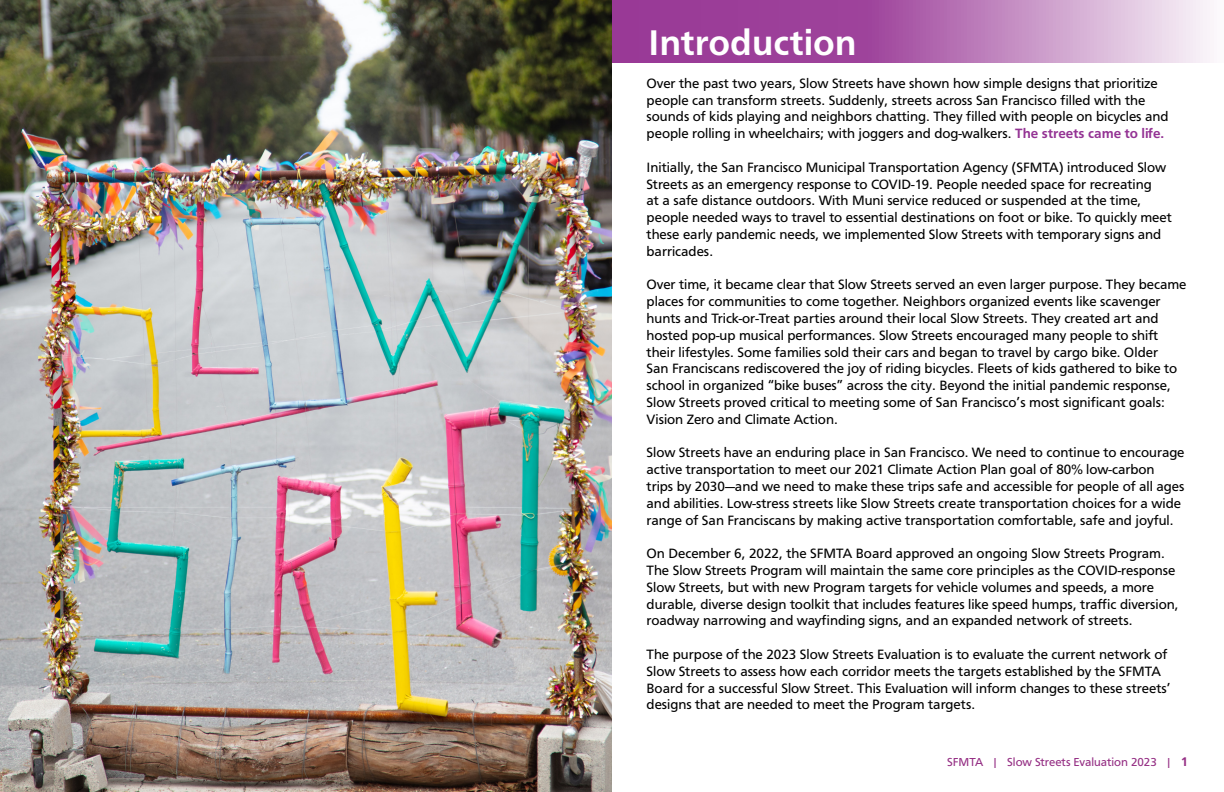
<style>
.page{position:relative;width:1224px;height:792px;background:#fff}
.page>*{position:absolute;margin:0;border:0;box-sizing:border-box;transform-origin:0 0}
.t1{font:700 37px "Graphein Pro";color:#fff}
.t2{font:14px/16.8px "Graphein Pro";color:#000}
.t3{font:12px "Graphein Pro";color:#942d83}
.s1{font-weight:700;color:#943394}
.s2{font-weight:700;font-size:13px}
</style>
<div class="page">
<svg style="left:612px;top:0;width:598px;height:63px;background:#b673b4"></svg>
<img style="left:0;top:0;width:612px;height:792px">
<h1 class="t1" style="left:648px;top:21px;width:210px">Introduction</h1>
<p class="t2" style="left:647px;top:75px;width:524px">Over the past two years, Slow Streets have shown how simple designs that prioritize people can transform streets. Suddenly, streets across San Francisco filled with the sounds of kids playing and neighbors chatting. They filled with people on bicycles and people rolling in wheelchairs; with joggers and dog-walkers. <span class="s1">The streets came to life.</span></p>
<p class="t2" style="left:647px;top:159px;width:527px">Initially, the San Francisco Municipal Transportation Agency (SFMTA) introduced Slow Streets as an emergency response to COVID-19. People needed space for recreating<br>at a safe distance outdoors. With Muni service reduced or suspended at the time, people needed ways to travel to essential destinations on foot or bike. To quickly meet these early pandemic needs, we implemented Slow Streets with temporary signs and barricades.</p>
<p class="t2" style="left:647px;top:276px;width:542px">Over time, it became clear that Slow Streets served an even larger purpose. They became places for communities to come together. Neighbors organized events like scavenger hunts and Trick-or-Treat parties around their local Slow Streets. They created art and hosted pop-up musical performances. Slow Streets encouraged many people to shift their lifestyles. Some families sold their cars and began to travel by cargo bike. Older<br>San Franciscans rediscovered the joy of riding bicycles. Fleets of kids gathered to bike to school in organized “bike buses” across the city. Beyond the initial pandemic response, Slow Streets proved critical to meeting some of San Francisco’s most significant goals:<br>Vision Zero and Climate Action.</p>
<p class="t2" style="left:647px;top:444px;width:540px">Slow Streets have an enduring place in San Francisco. We need to continue to encourage active transportation to meet our 2021 Climate Action Plan goal of 80% low-carbon trips by 2030—and we need to make these trips safe and accessible for people of all ages and abilities. Low-stress streets like Slow Streets create transportation choices for a wide range of San Franciscans by making active transportation comfortable, safe and joyful.</p>
<p class="t2" style="left:647px;top:545px;width:534px">On December 6, 2022, the SFMTA Board approved an ongoing Slow Streets Program.<br>The Slow Streets Program will maintain the same core principles as the COVID-response Slow Streets, but with new Program targets for vehicle volumes and speeds, a more durable, diverse design toolkit that includes features like speed humps, traffic diversion, roadway narrowing and wayfinding signs, and an expanded network of streets.</p>
<p class="t2" style="left:647px;top:646px;width:526px">The purpose of the 2023 Slow Streets Evaluation is to evaluate the current network of Slow Streets to assess how each corridor meets the targets established by the SFMTA Board for a successful Slow Street. This Evaluation will inform changes to these streets’ designs that are needed to meet the Program targets.</p>
<p class="t3" style="left:947px;top:755px;width:242px">SFMTA | Slow Streets Evaluation 2023 | <span class="s2">1</span></p>
</div>
